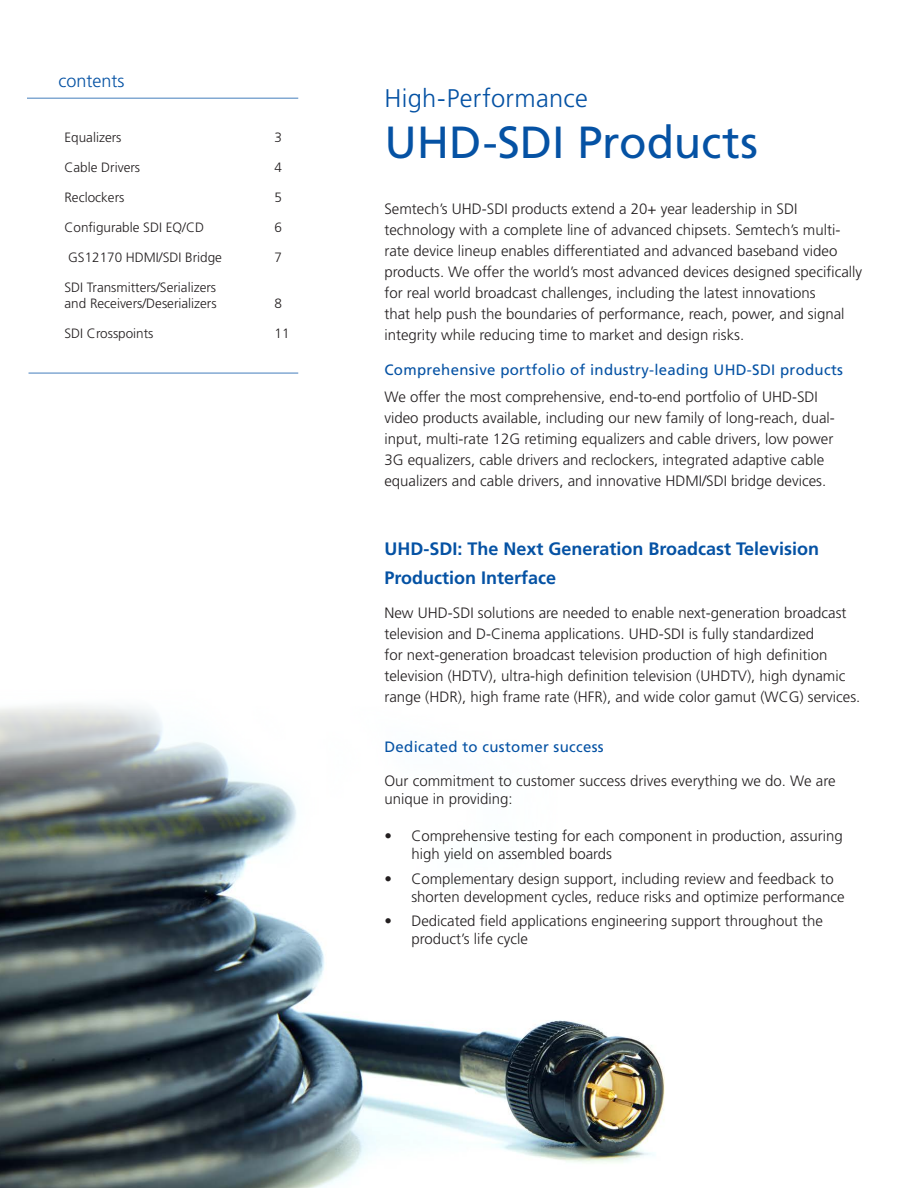
<style>
.page{position:relative;width:918px;height:1188px;background:#fff}
.page>*{position:absolute;margin:0;border:0;box-sizing:border-box;transform-origin:0 0}
.orange_header{font:45px "Frutiger LT";color:#0552a4}
.t1{font:300 25.5px "Frutiger LT";letter-spacing:.015em;color:#0552a4}
.t2{font:700 18px/28.5px "Frutiger LT";color:#0552a4}
.t3{font:300 18px "Frutiger LT";color:#0552a4}
.t4{font:300 15px/21px "Frutiger LT";color:#231f20}
.Frutiger_orange_head{font:15px "Frutiger LT";letter-spacing:.02em;color:#0552a4}
.t5{font:300 13.5px/16.5px "Frutiger LT";color:#231f20}
</style>
<div class="page">
<img style="left:0;top:705px;width:665px;height:483px">
<hr style="left:29px;top:372px;width:269px;height:2px;background:#82a9d2">
<hr style="left:27px;top:98px;width:271px;height:1px;background:#82a9d2">
<p class="t3" style="left:58px;top:71px;width:68px">contents</p>
<p class="t5" style="left:64px;top:129px;width:58px">Equalizers</p>
<p class="t5" style="left:275px;top:129px;width:9px">3</p>
<p class="t5" style="left:64px;top:159px;width:77px">Cable Drivers</p>
<p class="t5" style="left:274px;top:159px;width:9px">4</p>
<p class="t5" style="left:64px;top:189px;width:61px">Reclockers</p>
<p class="t5" style="left:274px;top:189px;width:9px">5</p>
<p class="t5" style="left:64px;top:219px;width:141px">Configurable SDI EQ/CD</p>
<p class="t5" style="left:274px;top:219px;width:9px">6</p>
<p class="t5" style="left:68px;top:249px;width:155px">GS12170 HDMI/SDI Bridge</p>
<p class="t5" style="left:274px;top:249px;width:9px">7</p>
<p class="t5" style="left:64px;top:279px;width:154px">SDI Transmitters/Serializers and Receivers/Deserializers</p>
<p class="t5" style="left:274px;top:296px;width:9px">8</p>
<p class="t5" style="left:64px;top:326px;width:91px">SDI Crosspoints</p>
<p class="t5" style="left:274px;top:326px;width:17px">11</p>
<p class="t1" style="left:384px;top:84px;width:205px">High-Performance</p>
<p class="orange_header" style="left:384px;top:116px;width:375px">UHD-SDI Products</p>
<p class="t4" style="left:384px;top:199px;width:479px">Semtech’s UHD-SDI products extend a 20+ year leadership in SDI technology with a complete line of advanced chipsets. Semtech’s multi&shy;rate device lineup enables differentiated and advanced baseband video products. We offer the world’s most advanced devices designed specifically for real world broadcast challenges, including the latest innovations<br>that help push the boundaries of performance, reach, power, and signal integrity while reducing time to market and design risks.</p>
<p class="Frutiger_orange_head" style="left:384px;top:361px;width:460px">Comprehensive portfolio of industry-leading UHD-SDI products</p>
<p class="t4" style="left:384px;top:387px;width:452px">We offer the most comprehensive, end-to-end portfolio of UHD-SDI video products available, including our new family of long-reach, dual&shy;input, multi-rate 12G retiming equalizers and cable drivers, low power 3G equalizers, cable drivers and reclockers, integrated adaptive cable equalizers and cable drivers, and innovative HDMI/SDI bridge devices.</p>
<p class="t2" style="left:384px;top:535px;width:436px">UHD-SDI: The Next Generation Broadcast Television<br>Production Interface</p>
<p class="t4" style="left:384px;top:603px;width:477px">New UHD-SDI solutions are needed to enable next-generation broadcast television and D-Cinema applications. UHD-SDI is fully standardized<br>for next-generation broadcast television production of high definition television (HDTV), ultra-high definition television (UHDTV), high dynamic range (HDR), high frame rate (HFR), and wide color gamut (WCG) services.</p>
<p class="Frutiger_orange_head" style="left:384px;top:738px;width:221px">Dedicated to customer success</p>
<p class="t4" style="left:384px;top:772px;width:453px;line-height:18px">Our commitment to customer success drives everything we do. We are unique in providing:</p>
<p class="t4" style="left:411px;top:827px;width:433px;line-height:18px;text-indent:-27px">• Comprehensive testing for each component in production, assuring high yield on assembled boards</p>
<p class="t4" style="left:411px;top:870px;width:435px;line-height:18px;text-indent:-27px">• Complementary design support, including review and feedback to shorten development cycles, reduce risks and optimize performance</p>
<p class="t4" style="left:411px;top:912px;width:413px;line-height:18px;text-indent:-27px">• Dedicated field applications engineering support throughout the product’s life cycle</p>
</div>
